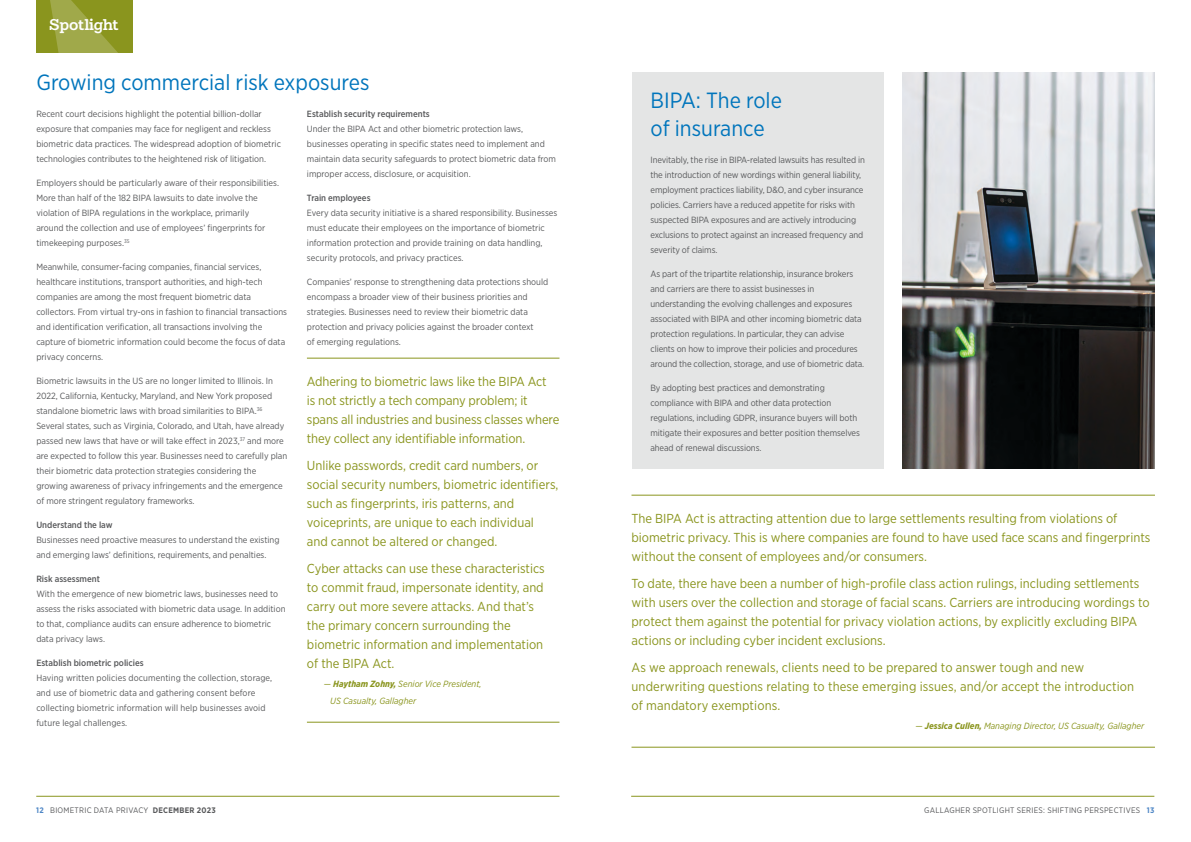
<style>
.page{position:relative;width:1191px;height:842px;background:#fff}
.page>*{position:absolute;margin:0;border:0;box-sizing:border-box;transform-origin:0 0}
.t1{font:22px/28px "Gotham Narrow";color:#0075bc}
.t2{font:500 14.9px "Gallagher Slab";letter-spacing:-.015em;color:#fff}
.t3{font:13px/19px "Gotham Narrow";color:#8a951e}
.t4{font:9px/15px "Gotham Narrow";color:#58595b}
.t5{font:italic 9px/17px "Gotham Narrow";color:#8a951e}
.t6{font:500 9px "Gotham Narrow";color:#58595b}
.t7{font:8px "Gotham Narrow";letter-spacing:.03em;color:#58595b}
.s1{font-weight:700}
.s2{font-weight:700;color:#4f87c6}
</style>
<div class="page">
<hr style="left:36px;top:796px;width:523px;height:1px;background:#8a951e">
<hr style="left:631px;top:796px;width:523px;height:1px;background:#8a951e">
<div style="left:36px;top:0;width:97px;height:53px;background:#8a951e"></div>
<svg style="left:50px;top:0;width:68px;height:53px"></svg>
<hr style="left:307px;top:358px;width:252px;height:1px;background:#8a951e">
<hr style="left:307px;top:722px;width:252px;height:1px;background:#8a951e">
<div style="left:632px;top:72px;width:252px;height:397px;background:#e4e5e5"></div>
<hr style="left:631px;top:495px;width:524px;height:1px;background:#8a951e">
<hr style="left:631px;top:747px;width:524px;height:1px;background:#8a951e">
<img style="left:902px;top:72px;width:253px;height:396px">
<h2 class="t2" style="left:49px;top:16px;width:71px">Spotlight</h2>
<h1 class="t1" style="left:36px;top:67px;width:335px">Growing commercial risk exposures</h1>
<p class="t4" style="left:36px;top:106px;width:246px">Recent court decisions highlight the potential billion-dollar exposure that companies may face for negligent and reckless biometric data practices. The widespread adoption of biometric technologies contributes to the heightened risk of litigation.</p>
<p class="t4" style="left:36px;top:175px;width:244px">Employers should be particularly aware of their responsibilities.<br>More than half of the 182 BIPA lawsuits to date involve the violation of BIPA regulations in the workplace, primarily<br>around the collection and use of employees’ fingerprints for timekeeping purposes.<sup>35</sup></p>
<p class="t4" style="left:36px;top:259px;width:252px">Meanwhile, consumer-facing companies, financial services, healthcare institutions, transport authorities, and high-tech companies are among the most frequent biometric data collectors. From virtual try-ons in fashion to financial transactions and identification verification, all transactions involving the capture of biometric information could become the focus of data privacy concerns.</p>
<p class="t4" style="left:36px;top:373px;width:252px">Biometric lawsuits in the US are no longer limited to Illinois. In 2022, California, Kentucky, Maryland, and New York proposed standalone biometric laws with broad similarities to BIPA.<sup>36<br></sup>Several states, such as Virginia, Colorado, and Utah, have already passed new laws that have or will take effect in 2023,<sup>37</sup> and more are expected to follow this year. Businesses need to carefully plan their biometric data protection strategies considering the growing awareness of privacy infringements and the emergence of more stringent regulatory frameworks.</p>
<p class="t6" style="left:36px;top:519px;width:78px">Understand the law</p>
<p class="t4" style="left:36px;top:532px;width:245px">Businesses need proactive measures to understand the existing and emerging laws’ definitions, requirements, and penalties.</p>
<p class="t6" style="left:36px;top:573px;width:65px">Risk assessment</p>
<p class="t4" style="left:36px;top:586px;width:251px">With the emergence of new biometric laws, businesses need to assess the risks associated with biometric data usage. In addition to that, compliance audits can ensure adherence to biometric data privacy laws.</p>
<p class="t6" style="left:36px;top:657px;width:109px">Establish biometric policies</p>
<p class="t4" style="left:36px;top:670px;width:237px">Having written policies documenting the collection, storage, and use of biometric data and gathering consent before collecting biometric information will help businesses avoid future legal challenges.</p>
<p class="t6" style="left:307px;top:108px;width:124px">Establish security requirements</p>
<p class="t4" style="left:307px;top:121px;width:251px">Under the BIPA Act and other biometric protection laws, businesses operating in specific states need to implement and maintain data security safeguards to protect biometric data from improper access, disclosure, or acquisition.</p>
<p class="t6" style="left:307px;top:192px;width:65px">Train employees</p>
<p class="t4" style="left:307px;top:205px;width:252px">Every data security initiative is a shared responsibility. Businesses must educate their employees on the importance of biometric information protection and provide training on data handling, security protocols, and privacy practices.</p>
<p class="t4" style="left:307px;top:274px;width:243px">Companies’ response to strengthening data protections should encompass a broader view of their business priorities and strategies. Businesses need to review their biometric data protection and privacy policies against the broader context<br>of emerging regulations.</p>
<h3 class="t3" style="left:307px;top:371px;width:254px">Adhering to biometric laws like the BIPA Act<br>is not strictly a tech company problem; it spans all industries and business classes where they collect any identifiable information.</h3>
<h3 class="t3" style="left:307px;top:455px;width:253px">Unlike passwords, credit card numbers, or social security numbers, biometric identifiers, such as fingerprints, iris patterns, and voiceprints, are unique to each individual<br>and cannot be altered or changed.</h3>
<h3 class="t3" style="left:307px;top:558px;width:239px">Cyber attacks can use these characteristics to commit fraud, impersonate identity, and carry out more severe attacks. And that’s the primary concern surrounding the biometric information and implementation of the BIPA Act.</h3>
<p class="t5" style="left:330px;top:675px;width:153px;text-indent:-6px">— <span class="s1">Haytham Zohny,</span> Senior Vice President,<br>US Casualty, Gallagher</p>
<h1 class="t1" style="left:650px;top:85px;width:133px">BIPA: The role of insurance</h1>
<p class="t4" style="left:650px;top:152px;width:216px">Inevitably, the rise in BIPA-related lawsuits has resulted in the introduction of new wordings within general liability, employment practices liability, D&amp;O, and cyber insurance policies. Carriers have a reduced appetite for risks with suspected BIPA exposures and are actively introducing exclusions to protect against an increased frequency and severity of claims.</p>
<p class="t4" style="left:650px;top:266px;width:215px">As part of the tripartite relationship, insurance brokers and carriers are there to assist businesses in understanding the evolving challenges and exposures associated with BIPA and other incoming biometric data protection regulations. In particular, they can advise clients on how to improve their policies and procedures around the collection, storage, and use of biometric data.</p>
<p class="t4" style="left:650px;top:380px;width:211px">By adopting best practices and demonstrating compliance with BIPA and other data protection regulations, including GDPR, insurance buyers will both mitigate their exposures and better position themselves ahead of renewal discussions.</p>
<p class="t3" style="left:631px;top:508px;width:520px">The BIPA Act is attracting attention due to large settlements resulting from violations of biometric privacy. This is where companies are found to have used face scans and fingerprints without the consent of employees and/or consumers.</p>
<p class="t3" style="left:631px;top:573px;width:519px">To date, there have been a number of high-profile class action rulings, including settlements with users over the collection and storage of facial scans. Carriers are introducing wordings to protect them against the potential for privacy violation actions, by explicitly excluding BIPA actions or including cyber incident exclusions.</p>
<h3 class="t3" style="left:631px;top:657px;width:504px">As we approach renewals, clients need to be prepared to answer tough and new underwriting questions relating to these emerging issues, and/or accept the introduction of mandatory exemptions.</h3>
<p class="t5" style="left:915px;top:717px;width:230px">— <span class="s1">Jessica Cullen,</span> Managing Director, US Casualty, Gallagher</p>
<p class="t7" style="left:36px;top:805px;width:181px"><span class="s2">12</span> BIOMETRIC DATA PRIVACY <span class="s1">DECEMBER 2023</span></p>
<p class="t7" style="left:924px;top:805px;width:232px">GALLAGHER SPOTLIGHT SERIES: SHIFTING PERSPECTIVES <span class="s2">13</span></p>
</div>
